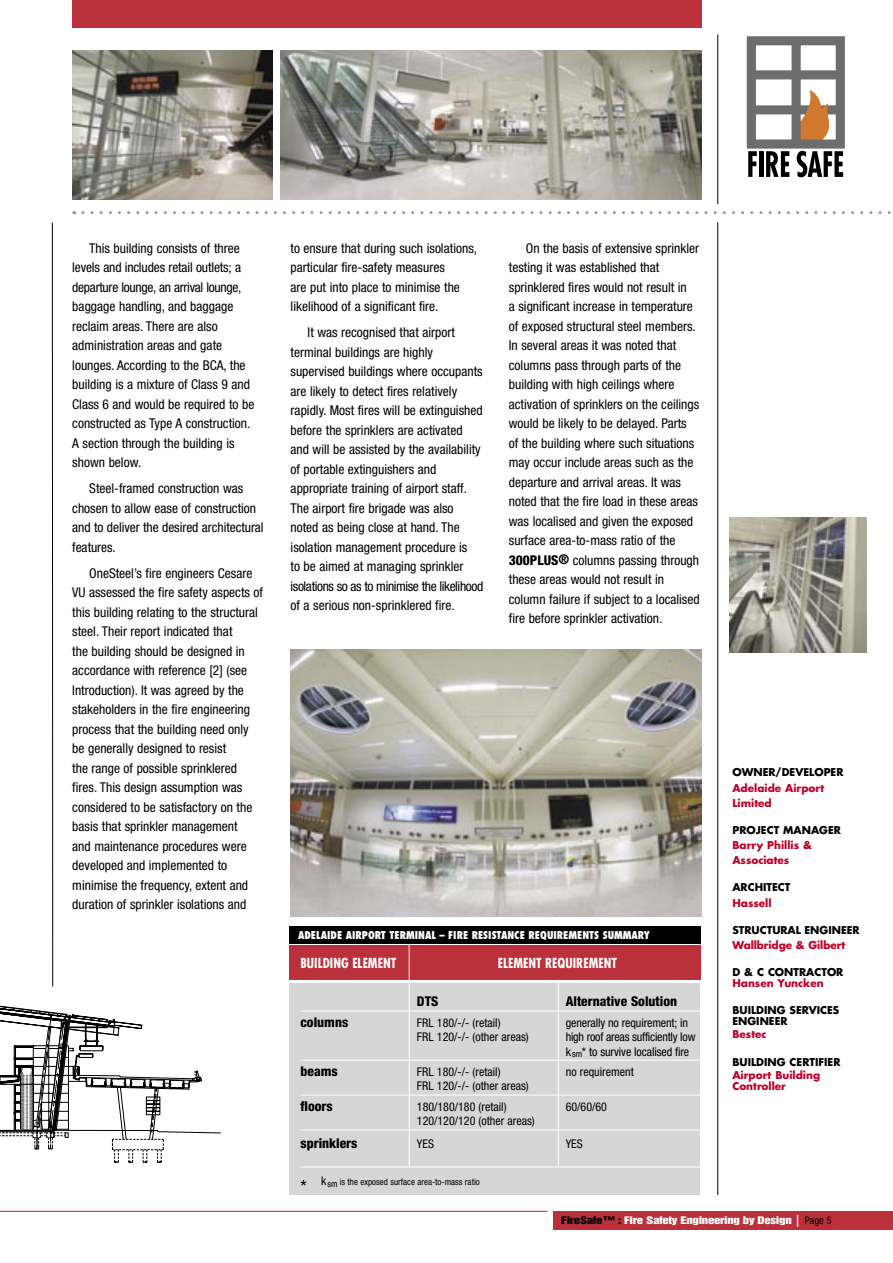
<style>
.page{position:relative;width:893px;height:1263px;background:#fff}
.page>*{position:absolute;margin:0;border:0;box-sizing:border-box;transform-origin:0 0}
.BODY_-_Case_studies{font:condensed 13.5px/19.5px "Helvetica Neue";color:#000}
.TABLE_8_Hel_Nue{font:800 condensed 13.5px "Helvetica Neue";color:#000}
.t1{font:700 condensed 13.5px "Futura";color:#fff}
.TABLE_8_Hel_Nue-2{font:condensed 12px "Helvetica Neue";color:#000}
.TABLE_8_Hel_Nue-3{font:condensed 12px/14.2px "Helvetica Neue";letter-spacing:-.02em;color:#000}
.CASE_-_BLACK__Q{font:700 10.5px/15.3px "Futura";color:#000}
.CASE_-_BLACK__Q-2{font:700 10.5px/15.1px "Futura";color:#be0027}
.t2{font:800 condensed 10.5px "Futura";color:#fff}
.t3{font:9.6px "BHP Helvetica Inserat";letter-spacing:-.035em;color:#fff}
.t4{font:condensed 9px "Helvetica Neue";color:#000}
.s1{font-weight:800}
.s2{font-size:18px}
.s3{font-size:12px}
.s4{color:#000}
.s5{color:#be0027}
.s6{font-family:"Helvetica Neue";font-stretch:condensed;font-size:10.5px;color:#000}
</style>
<div class="page">
<div style="left:553px;top:1211px;width:340px;height:18px;background:#ba313b"></div>
<hr style="left:0;top:1211px;width:548px;height:1px;background:#ba313b">
<svg style="left:746px;top:36px;width:99px;height:141px"></svg>
<svg style="left:83px;top:211px;width:808px;height:3px"></svg>
<hr style="left:717px;top:35px;width:1px;height:169px;background:#000">
<hr style="left:717px;top:222px;width:1px;height:973px;background:#000">
<hr style="left:52px;top:223px;width:1px;height:763px;background:#000">
<div style="left:72px;top:0;width:630px;height:28px;background:#ba313b"></div>
<div style="left:290px;top:926px;width:411px;height:17px;background:#000"></div>
<div style="left:290px;top:945px;width:411px;height:35px;background:#ba313b"></div>
<div style="left:289px;top:983px;width:411px;height:211px;background:#d6d6d6"></div>
<hr style="left:300px;top:1011px;width:411px;height:1px;background:#fff">
<hr style="left:300px;top:1060px;width:411px;height:1px;background:#fff">
<hr style="left:300px;top:1095px;width:411px;height:1px;background:#fff">
<hr style="left:300px;top:1129px;width:411px;height:1px;background:#fff">
<hr style="left:300px;top:1166px;width:411px;height:1px;background:#fff">
<hr style="left:409px;top:944px;width:1px;height:222px;background:#fff">
<hr style="left:558px;top:980px;width:1px;height:186px;background:#fff">
<svg style="left:0;top:952px;width:290px;height:211px"></svg>
<img style="left:291px;top:650px;width:411px;height:266px">
<img style="left:72px;top:51px;width:200px;height:149px">
<img style="left:730px;top:518px;width:137px;height:135px">
<img style="left:281px;top:51px;width:421px;height:149px">
<p class="BODY_-_Case_studies" style="left:72px;top:238px;width:184px;text-indent:17px">This building consists of three levels and includes retail outlets; a departure lounge, an arrival lounge, baggage handling, and baggage reclaim areas. There are also administration areas and gate lounges. According to the BCA, the building is a mixture of Class 9 and<br>Class 6 and would be required to be constructed as Type A construction.<br>A section through the building is shown below.</p>
<p class="BODY_-_Case_studies" style="left:72px;top:479px;width:193px;text-indent:17px">Steel-framed construction was chosen to allow ease of construction and to deliver the desired architectural features.</p>
<p class="BODY_-_Case_studies" style="left:72px;top:563px;width:192px;text-indent:17px">OneSteel’s fire engineers Cesare VU assessed the fire safety aspects of this building relating to the structural steel. Their report indicated that<br>the building should be designed in accordance with reference [2] (see Introduction). It was agreed by the stakeholders in the fire engineering process that the building need only be generally designed to resist<br>the range of possible sprinklered fires. This design assumption was considered to be satisfactory on the basis that sprinkler management<br>and maintenance procedures were developed and implemented to minimise the frequency, extent and duration of sprinkler isolations and</p>
<p class="BODY_-_Case_studies" style="left:291px;top:238px;width:188px">to ensure that during such isolations, particular fire-safety measures<br>are put into place to minimise the likelihood of a significant fire.</p>
<p class="BODY_-_Case_studies" style="left:291px;top:323px;width:194px;text-indent:17px">It was recognised that airport terminal buildings are highly supervised buildings where occupants are likely to detect fires relatively rapidly. Most fires will be extinguished before the sprinklers are activated and will be assisted by the availability of portable extinguishers and appropriate training of airport staff.<br>The airport fire brigade was also noted as being close at hand. The isolation management procedure is<br>to be aimed at managing sprinkler isolations so as to minimise the likelihood of a serious non-sprinklered fire.</p>
<p class="BODY_-_Case_studies" style="left:509px;top:238px;width:192px;text-indent:17px">On the basis of extensive sprinkler testing it was established that sprinklered fires would not result in<br>a significant increase in temperature of exposed structural steel members.<br>In several areas it was noted that columns pass through parts of the building with high ceilings where activation of sprinklers on the ceilings would be likely to be delayed. Parts<br>of the building where such situations may occur include areas such as the departure and arrival areas. It was noted that the fire load in these areas was localised and given the exposed surface area-to-mass ratio of the <span class="s1">300PLUS®</span> columns passing through these areas would not result in column failure if subject to a localised fire before sprinkler activation.</p>
<p class="t2" style="left:298px;top:928px;width:353px">ADELAIDE AIRPORT TERMINAL – FIRE RESISTANCE REQUIREMENTS SUMMARY</p>
<p class="t1" style="left:300px;top:954px;width:97px">BUILDING ELEMENT</p>
<p class="t1" style="left:498px;top:954px;width:121px">ELEMENT REQUIREMENT</p>
<p class="TABLE_8_Hel_Nue" style="left:417px;top:993px;width:23px">DTS</p>
<p class="TABLE_8_Hel_Nue" style="left:566px;top:993px;width:113px">Alternative Solution</p>
<p class="TABLE_8_Hel_Nue" style="left:300px;top:1014px;width:49px">columns</p>
<p class="TABLE_8_Hel_Nue-2" style="left:417px;top:1016px;width:85px">FRL 180/-/- (retail)</p>
<p class="TABLE_8_Hel_Nue-2" style="left:566px;top:1016px;width:124px">generally no requirement; in</p>
<p class="TABLE_8_Hel_Nue-2" style="left:417px;top:1030px;width:113px">FRL 120/-/- (other areas)</p>
<p class="TABLE_8_Hel_Nue-3" style="left:566px;top:1030px;width:131px">high roof areas sufficiently low k<sub>sm</sub>* to survive localised fire</p>
<p class="TABLE_8_Hel_Nue" style="left:300px;top:1063px;width:39px">beams</p>
<p class="TABLE_8_Hel_Nue-2" style="left:417px;top:1065px;width:85px">FRL 180/-/- (retail)</p>
<p class="TABLE_8_Hel_Nue-2" style="left:566px;top:1065px;width:70px">no requirement</p>
<p class="TABLE_8_Hel_Nue-2" style="left:417px;top:1079px;width:113px">FRL 120/-/- (other areas)</p>
<p class="TABLE_8_Hel_Nue" style="left:300px;top:1098px;width:34px">floors</p>
<p class="TABLE_8_Hel_Nue-2" style="left:417px;top:1100px;width:91px">180/180/180 (retail)</p>
<p class="TABLE_8_Hel_Nue-2" style="left:566px;top:1100px;width:43px">60/60/60</p>
<p class="TABLE_8_Hel_Nue-2" style="left:417px;top:1114px;width:119px">120/120/120 (other areas)</p>
<p class="TABLE_8_Hel_Nue" style="left:300px;top:1135px;width:59px">sprinklers</p>
<p class="TABLE_8_Hel_Nue-2" style="left:417px;top:1137px;width:19px">YES</p>
<p class="TABLE_8_Hel_Nue-2" style="left:566px;top:1137px;width:19px">YES</p>
<p class="t4" style="left:300px;top:1177px;width:181px"><span class="s2">*</span> <span class="s3">k</span>sm is the exposed surface area-to-mass ratio</p>
<p class="CASE_-_BLACK__Q-2" style="left:732px;top:765px;width:113px"><span class="s4">OWNER/DEVELOPER<br></span>Adelaide Airport<br>Limited</p>
<p class="CASE_-_BLACK__Q-2" style="left:732px;top:822px;width:110px"><span class="s4">PROJECT MANAGER<br></span>Barry Phillis &amp;<br>Associates</p>
<p class="CASE_-_BLACK__Q" style="left:732px;top:879px;width:60px">ARCHITECT<br><span class="s5">Hassell</span></p>
<p class="CASE_-_BLACK__Q" style="left:732px;top:922px;width:129px">STRUCTURAL ENGINEER<br><span class="s5">Wallbridge &amp; Gilbert</span></p>
<p class="CASE_-_BLACK__Q" style="left:732px;top:967px;width:113px;line-height:10.8px">D &amp; C CONTRACTOR<br><span class="s5">Hansen Yuncken</span></p>
<p class="CASE_-_BLACK__Q" style="left:732px;top:1005px;width:108px;line-height:10.5px">BUILDING SERVICES<br>ENGINEER</p>
<p class="CASE_-_BLACK__Q-2" style="left:732px;top:1027px;width:36px">Bestec</p>
<p class="CASE_-_BLACK__Q" style="left:732px;top:1055px;width:110px;line-height:13.5px">BUILDING CERTIFIER<br><span class="s5">Airport Building</span></p>
<p class="CASE_-_BLACK__Q-2" style="left:732px;top:1078px;width:55px">Controller</p>
<p class="t3" style="left:561px;top:1214px;width:272px"><span class="s4">FireSafe™ :</span> Fire Safety Engineering by Design <span class="s3">|</span> <span class="s6">Page 5</span></p>
</div>
